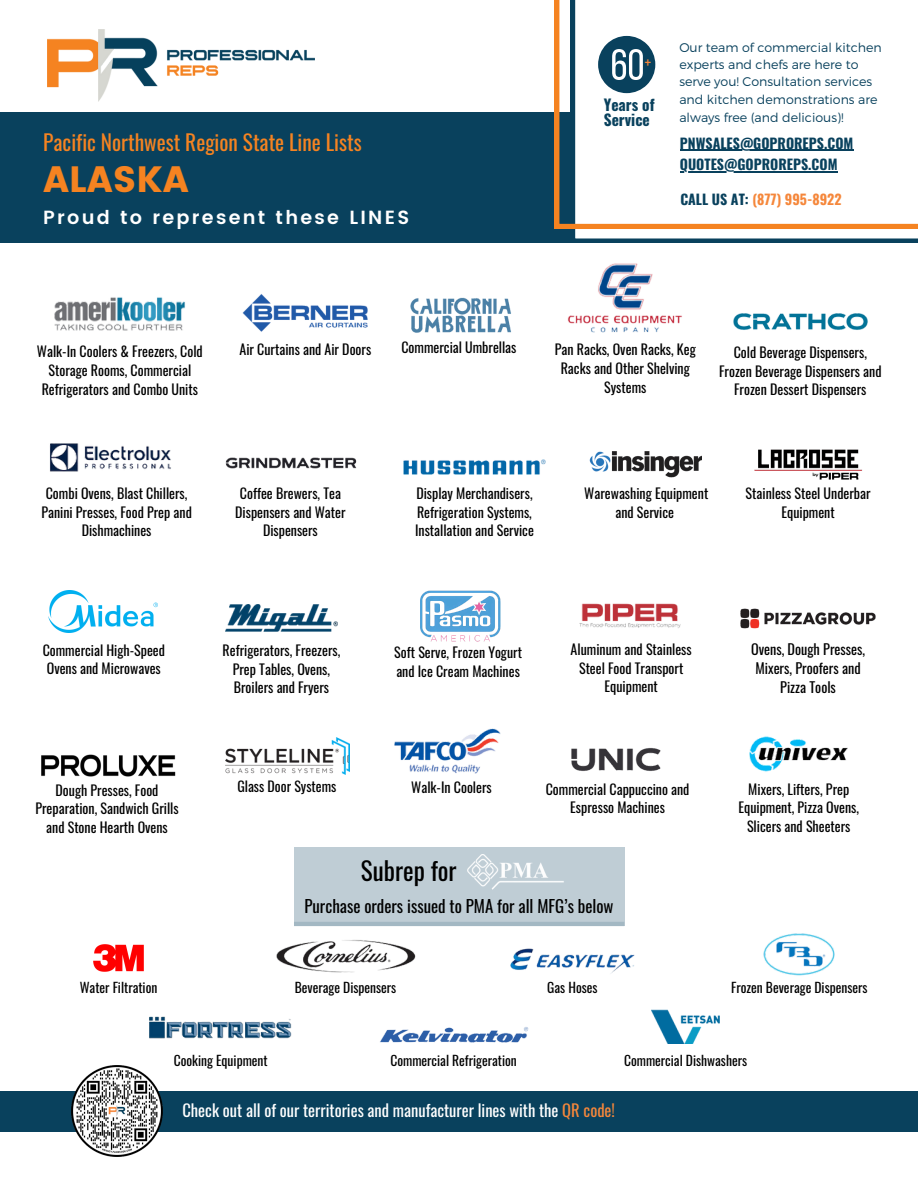
<style>
.page{position:relative;width:918px;height:1188px;background:#fff}
.page>*{position:absolute;margin:0;border:0;box-sizing:border-box;transform-origin:0 0}
.t1{font:36.6px "Poppins";color:#f58321}
.t2{font:25.05px "Oswald";color:#000}
.t3{font:21.3px "Oswald";color:#f58321}
.t4{font:600 19.05px "Poppins";letter-spacing:.12em;color:#fff}
.t5{font:16.95px "Oswald";color:#000}
.t6{font:16.5px "Oswald";color:#fff}
.t7{font:700 15.45px/14.7px "Oswald";color:#09415d}
.t8{font:15.45px "Oswald";color:#f5873b}
.t9{font:14.25px/18.9px "Oswald";color:#000;text-align:center}
.t10{font:13.95px/18.6px "Oswald";color:#000;text-align:center}
.t11{font:700 13.95px "Oswald";color:#09415d}
.t12{font:700 13.95px "Oswald";color:#f5873b}
.t13{font:13.5px "Oswald";color:#000}
.t14{font:300 12.6px/17.9px "Montserrat";color:#09415d}
.s1{color:#09415d}
.s2{color:#f5873b}
</style>
<div class="page">
<svg style="left:573px;top:228px;width:345px;height:15px"></svg>
<img style="left:48px;top:30px;width:266px;height:72px">
<div style="left:0;top:1091px;width:918px;height:40px;background:#09415d"></div>
<div style="left:0;top:112px;width:573px;height:131px;background:#09415d"></div>
<svg style="left:555px;top:0;width:363px;height:228px"></svg>
<img style="left:69px;top:1065px;width:96px;height:92px">
<hr style="left:680px;top:150px;width:173px;height:1px;background:#09415d">
<hr style="left:680px;top:171px;width:158px;height:1px;background:#09415d">
<img style="left:225px;top:457px;width:132px;height:12px">
<img style="left:579px;top:603px;width:102px;height:25px">
<img style="left:403px;top:460px;width:143px;height:14px">
<img style="left:733px;top:313px;width:135px;height:17px">
<img style="left:567px;top:263px;width:115px;height:70px">
<img style="left:54px;top:297px;width:131px;height:34px">
<img style="left:50px;top:443px;width:121px;height:29px">
<img style="left:380px;top:1027px;width:149px;height:16px">
<img style="left:149px;top:1016px;width:143px;height:23px">
<img style="left:276px;top:940px;width:140px;height:33px">
<img style="left:510px;top:948px;width:125px;height:25px">
<div style="left:294px;top:847px;width:331px;height:79px;background:#bfcdd5"></div>
<hr style="left:294px;top:922px;width:330px;height:4px;background:#a3b8c3">
<img style="left:763px;top:933px;width:72px;height:43px">
<img style="left:467px;top:855px;width:97px;height:35px">
<img style="left:93px;top:944px;width:51px;height:27px">
<img style="left:651px;top:1010px;width:69px;height:33px">
<img style="left:242px;top:294px;width:126px;height:38px">
<img style="left:225px;top:605px;width:113px;height:27px">
<img style="left:420px;top:590px;width:81px;height:52px">
<img style="left:410px;top:297px;width:101px;height:36px">
<img style="left:41px;top:755px;width:134px;height:21px">
<img style="left:571px;top:747px;width:90px;height:24px">
<img style="left:750px;top:736px;width:98px;height:36px">
<img style="left:394px;top:728px;width:107px;height:46px">
<img style="left:48px;top:591px;width:110px;height:41px">
<img style="left:754px;top:449px;width:108px;height:31px">
<img style="left:589px;top:451px;width:113px;height:27px">
<img style="left:740px;top:608px;width:136px;height:20px">
<img style="left:225px;top:737px;width:124px;height:37px">
<h1 class="t3" style="left:43px;top:126px;width:320px">Pacific Northwest Region State Line Lists</h1>
<p class="t1" style="left:43px;top:158px;width:147px">ALASKA</p>
<h3 class="t4" style="left:43px;top:206px;width:368px">Proud to represent these LINES</h3>
<p class="t8" style="left:645px;top:51px;width:8px">+</p>
<p class="t7" style="left:604px;top:97px;width:52px">Years of<br>Service</p>
<p class="t14" style="left:679px;top:39px;width:204px;line-height:16.8px">Our team of commercial kitchen experts and chefs are here to</p>
<p class="t14" style="left:679px;top:72px;width:200px">serve you! Consultation services and kitchen demonstrations are always free (and delicious)!</p>
<p class="t11" style="left:680px;top:132px;width:175px">PNWSALES@GOPROREPS.COM</p>
<p class="t11" style="left:680px;top:153px;width:159px">QUOTES@GOPROREPS.COM</p>
<h5 class="t12" style="left:680px;top:189px;width:163px"><span class="s1">CALL US AT:</span> (877) 995-8922</h5>
<p class="t10" style="left:37px;top:342px;width:167px">Walk-In Coolers &amp; Freezers, Cold<br>Storage Rooms, Commercial<br>Refrigerators and Combo Units</p>
<p class="t10" style="left:240px;top:340px;width:133px">Air Curtains and Air Doors</p>
<p class="t10" style="left:401px;top:338px;width:117px">Commercial Umbrellas</p>
<p class="t10" style="left:555px;top:340px;width:142px">Pan Racks, Oven Racks, Keg<br>Racks and Other Shelving<br>Systems</p>
<p class="t10" style="left:719px;top:342px;width:164px">Cold Beverage Dispensers,<br>Frozen Beverage Dispensers and<br>Frozen Dessert Dispensers</p>
<p class="t10" style="left:41px;top:484px;width:152px">Combi Ovens, Blast Chillers,<br>Panini Presses, Food Prep and<br>Dishmachines</p>
<h4 class="t10" style="left:235px;top:484px;width:112px">Coffee Brewers, Tea<br>Dispensers and Water<br>Dispensers</h4>
<p class="t10" style="left:584px;top:484px;width:125px">Warewashing Equipment and Service</p>
<p class="t10" style="left:746px;top:484px;width:126px">Stainless Steel Underbar<br>Equipment</p>
<p class="t10" style="left:415px;top:484px;width:120px;text-align:left">Display Merchandisers,<br>Refrigeration Systems,<br>Installation and Service</p>
<p class="t10" style="left:571px;top:639px;width:123px">Aluminum and Stainless<br>Steel Food Transport<br>Equipment</p>
<p class="t10" style="left:43px;top:640px;width:124px;text-align:left">Commercial High-Speed<br>Ovens and Microwaves</p>
<p class="t9" style="left:751px;top:640px;width:116px">Ovens, Dough Presses,<br>Mixers, Proofers and<br>Pizza Tools</p>
<p class="t10" style="left:223px;top:640px;width:119px">Refrigerators, Freezers,<br>Prep Tables, Ovens,<br>Broilers and Fryers</p>
<p class="t10" style="left:394px;top:643px;width:129px;text-align:left">Soft Serve, Frozen Yogurt and Ice Cream Machines</p>
<p class="t10" style="left:35px;top:780px;width:145px">Dough Presses, Food<br>Preparation, Sandwich Grills and Stone Hearth Ovens</p>
<p class="t10" style="left:237px;top:777px;width:100px">Glass Door Systems</p>
<p class="t10" style="left:411px;top:777px;width:82px">Walk-In Coolers</p>
<p class="t10" style="left:546px;top:779px;width:145px">Commercial Cappuccino and<br>Espresso Machines</p>
<p class="t10" style="left:738px;top:779px;width:122px">Mixers, Lifters, Prep<br>Equipment, Pizza Ovens,<br>Slicers and Sheeters</p>
<p class="t2" style="left:361px;top:851px;width:97px">Subrep for</p>
<p class="t5" style="left:304px;top:893px;width:311px">Purchase orders issued to PMA for all MFG’s below</p>
<p class="t13" style="left:80px;top:977px;width:79px">Water Filtration</p>
<p class="t13" style="left:295px;top:977px;width:103px">Beverage Dispensers</p>
<p class="t13" style="left:547px;top:977px;width:52px">Gas Hoses</p>
<p class="t13" style="left:731px;top:977px;width:138px">Frozen Beverage Dispensers</p>
<p class="t13" style="left:174px;top:1050px;width:95px">Cooking Equipment</p>
<p class="t13" style="left:390px;top:1050px;width:128px">Commercial Refrigeration</p>
<p class="t13" style="left:624px;top:1050px;width:124px">Commercial Dishwashers</p>
<p class="t6" style="left:182px;top:1097px;width:434px">Check out all of our territories and manufacturer lines with the <span class="s2">QR code!</span></p>
</div>
